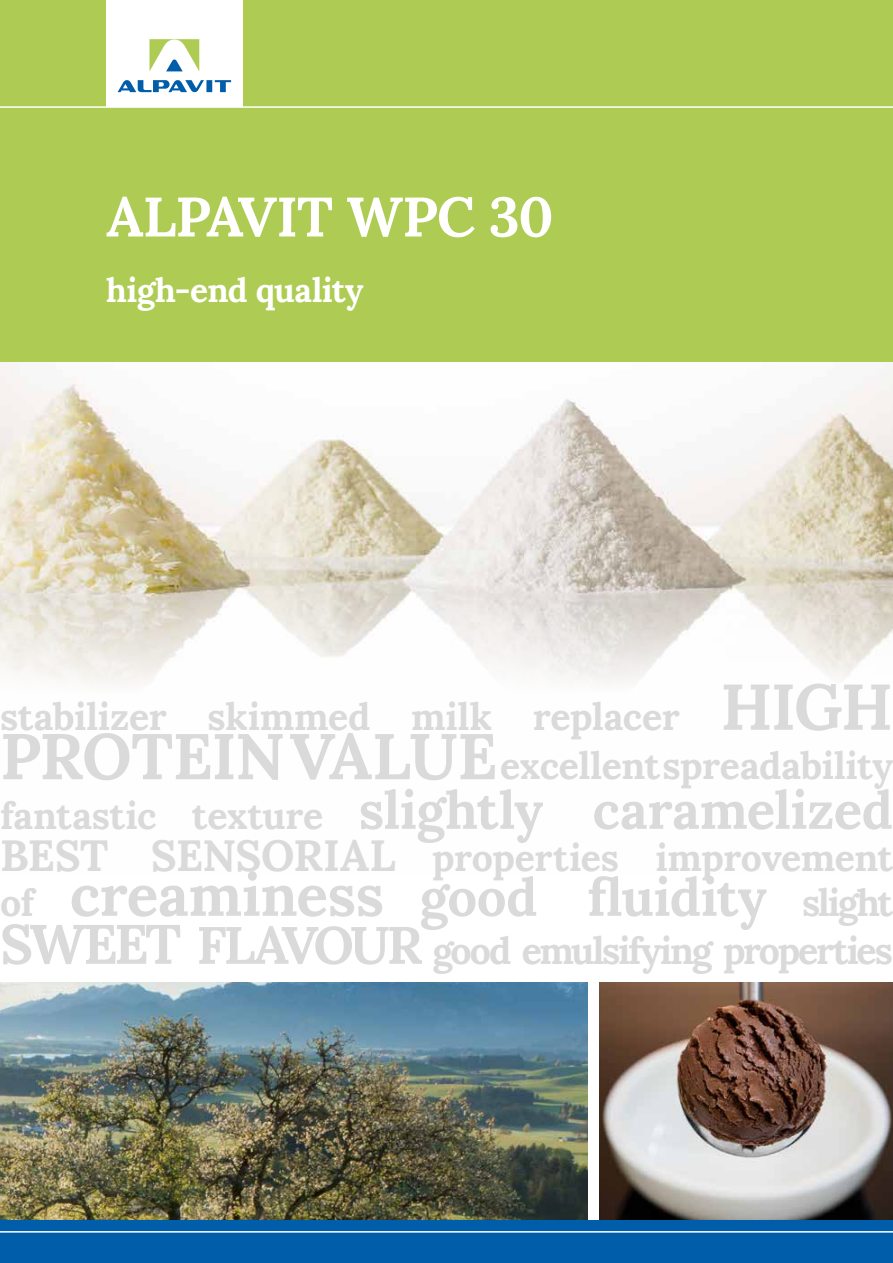
<style>
.page{position:relative;width:893px;height:1263px;background:#fff}
.page>*{position:absolute;margin:0;border:0;box-sizing:border-box;transform-origin:0 0}
.t1{font:700 55.5px "Lora";letter-spacing:-.015em;color:#fff}
.t2{font:700 52.5px "Lora";letter-spacing:-.01em;color:#dadada}
.t3{font:700 37.5px/49.5px "Lora";letter-spacing:-.015em;color:#dadada}
.t4{font:700 37.5px "Lora";letter-spacing:-.055em;color:#dadada}
.t5{font:700 33.45px "Lora";letter-spacing:-.015em;color:#fff}
.s1{font-size:64.5px}
.s2{font-size:37.5px}
.s3{font-size:43.5px}
.s4{font-size:58.5px}
.s5{font-size:55.5px}
.s6{font-size:52.5px}
</style>
<div class="page">
<img style="left:600px;top:982px;width:293px;height:238px">
<img style="left:0;top:982px;width:588px;height:238px">
<img style="left:0;top:361px;width:893px;height:323px">
<div style="left:0;top:0;width:893px;height:361px;background:#aecc53"></div>
<hr style="left:0;top:106px;width:893px;height:2px;background:#fff">
<div style="left:106px;top:0;width:136px;height:107px;background:#fff"></div>
<svg style="left:118px;top:80px;width:113px;height:12px"></svg>
<svg style="left:150px;top:39px;width:49px;height:32px"></svg>
<div style="left:0;top:1220px;width:893px;height:43px;background:#005da9"></div>
<hr style="left:0;top:1231px;width:893px;height:1px;background:#fff">
<h1 class="t1" style="left:106px;top:181px;width:449px">ALPAVIT WPC 30</h1>
<p class="t5" style="left:106px;top:269px;width:259px">high-end quality</p>
<p class="t3" style="left:0;top:691px;width:894px">stabilizer skimmed milk replacer <span class="s1">HIGH<br>PROTEIN VALUE</span>excellent spreadability</p>
<h2 class="t2" style="left:0;top:776px;width:894px"><span class="s2">fantastic texture</span> slightly caramelized</h2>
<p class="t3" style="left:0;top:832px;width:894px"><span class="s3">BEST SENSORIAL</span> properties improvement</p>
<h2 class="t2" style="left:0;top:863px;width:894px"><span class="s2">of</span> <span class="s4">creaminess</span> good fluidity <span class="s2">slight</span></h2>
<p class="t4" style="left:0;top:926px;width:894px"><span class="s5">SWEET</span> <span class="s6">FLAVOUR</span> good emulsifying properties</p>
</div>
